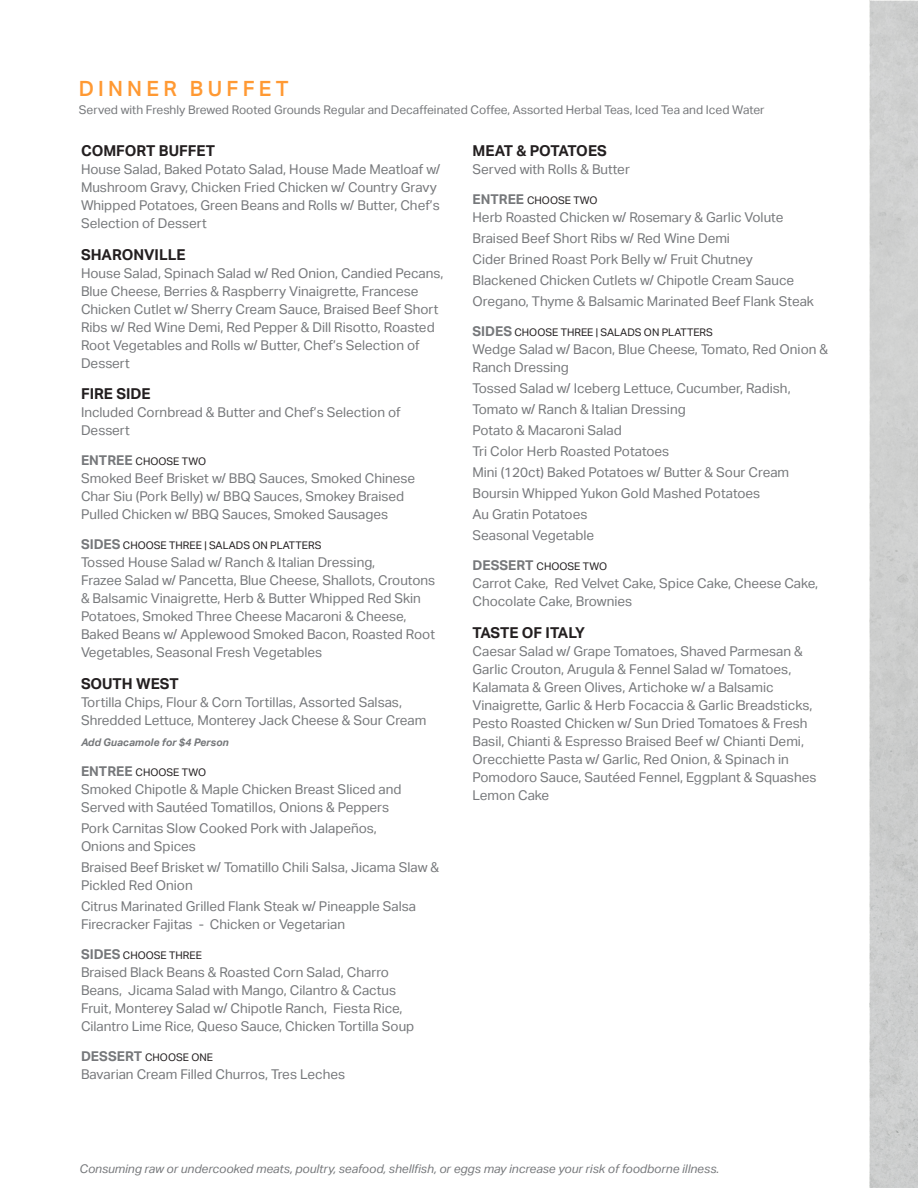
<style>
.page{position:relative;width:918px;height:1188px;background:#fff}
.page>*{position:absolute;margin:0;border:0;box-sizing:border-box;transform-origin:0 0}
.t1{font:500 21px "Aktiv Grotesk";letter-spacing:.2em;color:#f93}
.t2{font:700 15px "Aktiv Grotesk";color:#231f20}
.t3{font:700 15px "Aktiv Grotesk";letter-spacing:-.02em;color:#231f20}
.t4{font:13.5px/18px "Aktiv Grotesk";color:#76787b}
.t5{font:12px "Aktiv Grotesk";color:#76787b}
.t6{font:italic 12px "Aktiv Grotesk";color:#76787b}
.t7{font:10.5px "Aktiv Grotesk";color:#231f20}
.t8{font:italic 700 10.5px "Aktiv Grotesk";color:#76787b}
.s1{font-weight:700;font-size:13.5px;color:#76787b}
</style>
<div class="page">
<img style="left:869px;top:0;width:49px;height:1188px">
<p class="t1" style="left:79px;top:77px;width:211px">DINNER BUFFET</p>
<p class="t5" style="left:79px;top:103px;width:687px">Served with Freshly Brewed Rooted Grounds Regular and Decaffeinated Coffee, Assorted Herbal Teas, Iced Tea and Iced Water</p>
<p class="t2" style="left:81px;top:142px;width:136px">COMFORT BUFFET</p>
<p class="t4" style="left:81px;top:161px;width:361px">House Salad, Baked Potato Salad, House Made Meatloaf w/ Mushroom Gravy, Chicken Fried Chicken w/ Country Gravy Whipped Potatoes, Green Beans and Rolls w/ Butter, Chef’s Selection of Dessert</p>
<p class="t2" style="left:81px;top:246px;width:106px">SHARONVILLE</p>
<p class="t4" style="left:81px;top:264px;width:364px">House Salad, Spinach Salad w/ Red Onion, Candied Pecans, Blue Cheese, Berries &amp; Raspberry Vinaigrette, Francese Chicken Cutlet w/ Sherry Cream Sauce, Braised Beef Short Ribs w/ Red Wine Demi, Red Pepper &amp; Dill Risotto, Roasted Root Vegetables and Rolls w/ Butter, Chef’s Selection of Dessert</p>
<p class="t2" style="left:81px;top:385px;width:71px">FIRE SIDE</p>
<p class="t4" style="left:81px;top:404px;width:321px">Included Cornbread &amp; Butter and Chef’s Selection of<br>Dessert</p>
<p class="t7" style="left:81px;top:456px;width:127px"><span class="s1">ENTREE</span> CHOOSE TWO</p>
<p class="t4" style="left:81px;top:470px;width:336px">Smoked Beef Brisket w/ BBQ Sauces, Smoked Chinese<br>Char Siu (Pork Belly) w/ BBQ Sauces, Smokey Braised<br>Pulled Chicken w/ BBQ Sauces, Smoked Sausages</p>
<p class="t7" style="left:81px;top:540px;width:242px"><span class="s1">SIDES</span> CHOOSE THREE | SALADS ON PLATTERS</p>
<p class="t4" style="left:81px;top:554px;width:356px">Tossed House Salad w/ Ranch &amp; Italian Dressing,<br>Frazee Salad w/ Pancetta, Blue Cheese, Shallots, Croutons &amp; Balsamic Vinaigrette, Herb &amp; Butter Whipped Red Skin Potatoes, Smoked Three Cheese Macaroni &amp; Cheese, Baked Beans w/ Applewood Smoked Bacon, Roasted Root Vegetables, Seasonal Fresh Vegetables</p>
<p class="t2" style="left:81px;top:675px;width:99px">SOUTH WEST</p>
<p class="t4" style="left:81px;top:693px;width:347px">Tortilla Chips, Flour &amp; Corn Tortillas, Assorted Salsas,<br>Shredded Lettuce, Monterey Jack Cheese &amp; Sour Cream</p>
<p class="t8" style="left:81px;top:736px;width:149px">Add Guacamole for $4 Person</p>
<p class="t7" style="left:81px;top:766px;width:127px"><span class="s1">ENTREE</span> CHOOSE TWO</p>
<p class="t4" style="left:81px;top:780px;width:322px">Smoked Chipotle &amp; Maple Chicken Breast Sliced and<br>Served with Sautéed Tomatillos, Onions &amp; Peppers</p>
<p class="t4" style="left:81px;top:819px;width:297px">Pork Carnitas Slow Cooked Pork with Jalapeños,</p>
<p class="t4" style="left:81px;top:837px;width:116px">Onions and Spices</p>
<p class="t4" style="left:81px;top:858px;width:360px">Braised Beef Brisket w/ Tomatillo Chili Salsa, Jicama Slaw &amp;<br>Pickled Red Onion</p>
<p class="t4" style="left:81px;top:897px;width:337px">Citrus Marinated Grilled Flank Steak w/ Pineapple Salsa<br>Firecracker Fajitas - Chicken or Vegetarian</p>
<p class="t7" style="left:81px;top:949px;width:123px"><span class="s1">SIDES</span> CHOOSE THREE</p>
<p class="t4" style="left:81px;top:963px;width:335px">Braised Black Beans &amp; Roasted Corn Salad, Charro Beans, Jicama Salad with Mango, Cilantro &amp; Cactus Fruit, Monterey Salad w/ Chipotle Ranch, Fiesta Rice, Cilantro Lime Rice, Queso Sauce, Chicken Tortilla Soup</p>
<p class="t7" style="left:81px;top:1051px;width:133px"><span class="s1">DESSERT</span> CHOOSE ONE</p>
<p class="t4" style="left:81px;top:1065px;width:266px">Bavarian Cream Filled Churros, Tres Leches</p>
<p class="t3" style="left:472px;top:142px;width:136px">MEAT &amp; POTATOES</p>
<p class="t4" style="left:472px;top:161px;width:159px">Served with Rolls &amp; Butter</p>
<p class="t7" style="left:472px;top:195px;width:127px"><span class="s1">ENTREE</span> CHOOSE TWO</p>
<p class="t4" style="left:472px;top:207px;width:312px;line-height:21px">Herb Roasted Chicken w/ Rosemary &amp; Garlic Volute<br>Braised Beef Short Ribs w/ Red Wine Demi</p>
<p class="t4" style="left:472px;top:251px;width:282px">Cider Brined Roast Pork Belly w/ Fruit Chutney</p>
<p class="t4" style="left:472px;top:270px;width:343px;line-height:21px">Blackened Chicken Cutlets w/ Chipotle Cream Sauce<br>Oregano, Thyme &amp; Balsamic Marinated Beef Flank Steak</p>
<p class="t7" style="left:472px;top:327px;width:242px"><span class="s1">SIDES</span> CHOOSE THREE | SALADS ON PLATTERS</p>
<p class="t4" style="left:472px;top:341px;width:357px">Wedge Salad w/ Bacon, Blue Cheese, Tomato, Red Onion &amp;<br>Ranch Dressing</p>
<p class="t4" style="left:472px;top:378px;width:320px;line-height:21px">Tossed Salad w/ Iceberg Lettuce, Cucumber, Radish,<br>Tomato w/ Ranch &amp; Italian Dressing</p>
<p class="t4" style="left:472px;top:422px;width:151px">Potato &amp; Macaroni Salad</p>
<p class="t4" style="left:472px;top:443px;width:198px">Tri Color Herb Roasted Potatoes</p>
<p class="t4" style="left:472px;top:464px;width:318px">Mini (120ct) Baked Potatoes w/ Butter &amp; Sour Cream</p>
<p class="t4" style="left:472px;top:485px;width:289px">Boursin Whipped Yukon Gold Mashed Potatoes</p>
<p class="t4" style="left:472px;top:506px;width:116px">Au Gratin Potatoes</p>
<p class="t4" style="left:472px;top:527px;width:123px">Seasonal Vegetable</p>
<p class="t7" style="left:472px;top:561px;width:136px"><span class="s1">DESSERT</span> CHOOSE TWO</p>
<p class="t4" style="left:472px;top:575px;width:347px">Carrot Cake, Red Velvet Cake, Spice Cake, Cheese Cake,<br>Chocolate Cake, Brownies</p>
<p class="t2" style="left:472px;top:624px;width:114px">TASTE OF ITALY</p>
<p class="t4" style="left:472px;top:642px;width:345px">Caesar Salad w/ Grape Tomatoes, Shaved Parmesan &amp; Garlic Crouton, Arugula &amp; Fennel Salad w/ Tomatoes, Kalamata &amp; Green Olives, Artichoke w/ a Balsamic Vinaigrette, Garlic &amp; Herb Focaccia &amp; Garlic Breadsticks, Pesto Roasted Chicken w/ Sun Dried Tomatoes &amp; Fresh Basil, Chianti &amp; Espresso Braised Beef w/ Chianti Demi, Orecchiette Pasta w/ Garlic, Red Onion, &amp; Spinach in Pomodoro Sauce, Sautéed Fennel, Eggplant &amp; Squashes Lemon Cake</p>
<p class="t6" style="left:80px;top:1162px;width:641px">Consuming raw or undercooked meats, poultry, seafood, shellfish, or eggs may increase your risk of foodborne illness.</p>
</div>
